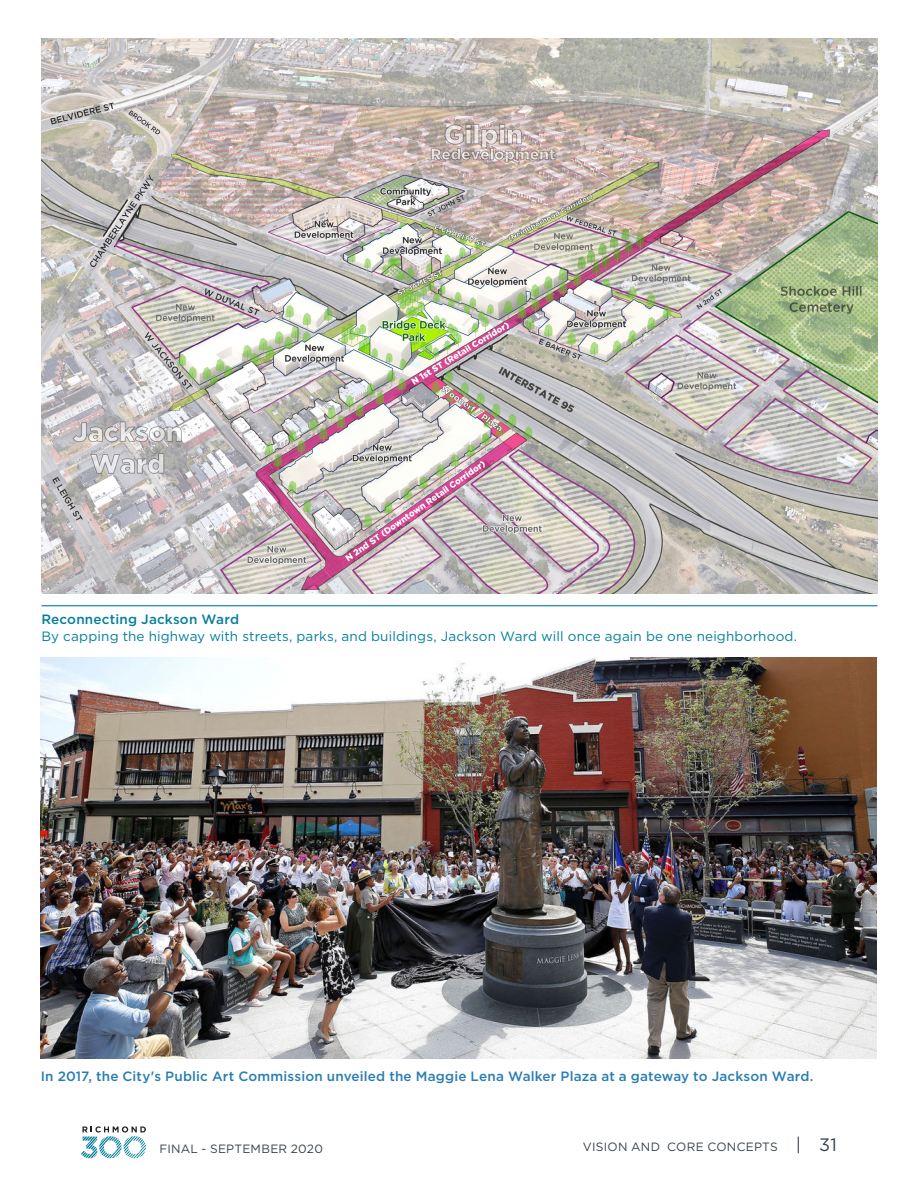
<style>
.page{position:relative;width:918px;height:1188px;background:#fff}
.page>*{position:absolute;margin:0;border:0;box-sizing:border-box;transform-origin:0 0}
.t1{font:18px "Gotham";color:#38424b}
.Figure_Description{font:13.5px "Gotham";letter-spacing:.01em;color:#057f9c}
.t2{font:500 13.5px "Gotham";letter-spacing:.01em;color:#297db3}
.Caption_with_Rule{font:500 13.5px "Gotham";letter-spacing:.015em;color:#057f9c}
.t3{font:12px "Gotham";letter-spacing:.015em;color:#38424b}
</style>
<div class="page">
<svg style="left:81px;top:1126px;width:65px;height:32px"></svg>
<img style="left:41px;top:39px;width:836px;height:554px">
<hr style="left:41px;top:605px;width:837px;height:1px;background:#057f9c">
<img style="left:41px;top:657px;width:836px;height:402px">
<p class="Caption_with_Rule" style="left:41px;top:611px;width:199px">Reconnecting Jackson Ward</p>
<p class="Figure_Description" style="left:41px;top:627px;width:757px">By capping the highway with streets, parks, and buildings, Jackson Ward will once again be one neighborhood.</p>
<p class="t2" style="left:41px;top:1067px;width:774px">In 2017, the City's Public Art Commission unveiled the Maggie Lena Walker Plaza at a gateway to Jackson Ward.</p>
<p class="t3" style="left:159px;top:1141px;width:165px">FINAL - SEPTEMBER 2020</p>
<p class="t3" style="left:583px;top:1139px;width:17px">Vision</p>
<p class="t3" style="left:631px;top:1139px;width:11px">and</p>
<p class="t3" style="left:667px;top:1139px;width:19px">Core</p>
<p class="t3" style="left:707px;top:1139px;width:19px">Concepts</p>
<h1 class="t1" style="left:796px;top:1133px;width:43px">| 31</h1>
</div>
